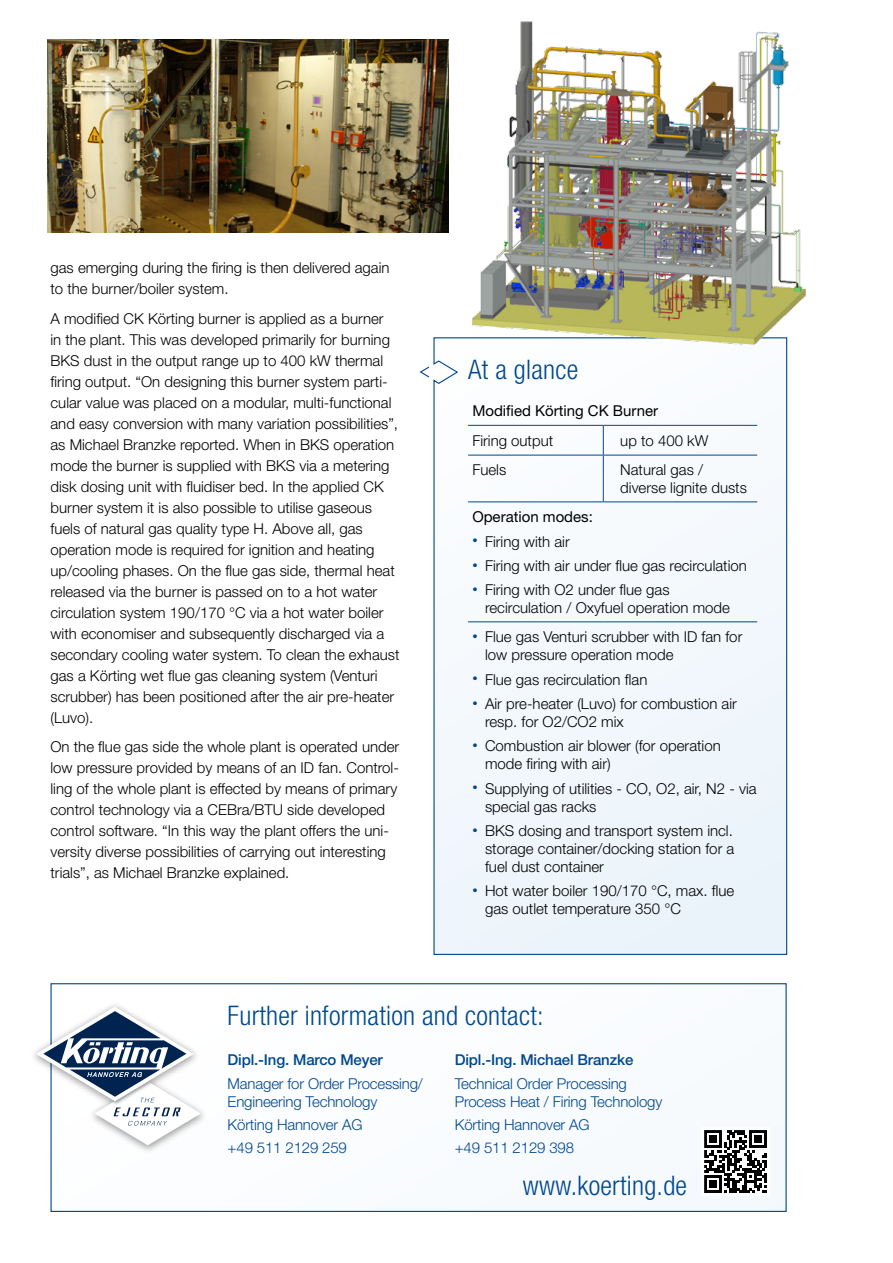
<style>
.page{position:relative;width:893px;height:1263px;background:#fff}
.page>*{position:absolute;margin:0;border:0;box-sizing:border-box;transform-origin:0 0}
.t1{font:300 condensed 27px "Helvetica Neue LT";letter-spacing:.01em;color:#00488e}
.t2{font:300 15px/21px "Helvetica Neue LT";color:#000}
.t3{font:300 15px/18px "Helvetica Neue LT";letter-spacing:-.01em;color:#00488e}
.t4{font:500 15px "Helvetica Neue LT";letter-spacing:-.01em;color:#00488e}
.t5{font:15px "Helvetica Neue LT";color:#000}
.s1{font-size:10.5px;color:#00488e}
</style>
<div class="page">
<svg style="left:50px;top:983px;width:737px;height:229px"></svg>
<svg style="left:700px;top:1125px;width:72px;height:72px"></svg>
<img style="left:34px;top:999px;width:174px;height:154px">
<svg style="left:36px;top:1007px;width:165px;height:138px"></svg>
<img style="left:48px;top:40px;width:401px;height:192px">
<svg style="left:433px;top:337px;width:355px;height:618px"></svg>
<hr style="left:468px;top:425px;width:135px;height:1px;background:#00488e">
<hr style="left:603px;top:425px;width:154px;height:1px;background:#00488e">
<svg style="left:603px;top:426px;width:1px;height:29px"></svg>
<hr style="left:468px;top:455px;width:135px;height:1px;background:#00488e">
<hr style="left:603px;top:455px;width:154px;height:1px;background:#00488e">
<hr style="left:603px;top:455px;width:1px;height:46px;background:#00488e">
<hr style="left:468px;top:501px;width:135px;height:1px;background:#00488e">
<hr style="left:603px;top:501px;width:154px;height:1px;background:#00488e">
<hr style="left:468px;top:621px;width:135px;height:1px;background:#00488e">
<hr style="left:603px;top:621px;width:154px;height:1px;background:#00488e">
<svg style="left:419px;top:366px;width:11px;height:12px"></svg>
<img style="left:456px;top:21px;width:351px;height:327px">
<p class="t2" style="left:51px;top:257px;width:340px">gas emerging during the firing is then delivered again to the burner/boiler system.</p>
<p class="t2" style="left:51px;top:308px;width:350px">A modified CK Körting burner is applied as a burner<br>in the plant. This was developed primarily for burning BKS dust in the output range up to 400 kW thermal firing output. “On designing this burner system parti&shy;cular value was placed on a modular, multi-functional and easy conversion with many variation possibilities”, as Michael Branzke reported. When in BKS operation mode the burner is supplied with BKS via a metering disk dosing unit with fluidiser bed. In the applied CK burner system it is also possible to utilise gaseous fuels of natural gas quality type H. Above all, gas operation mode is required for ignition and heating up/cooling phases. On the flue gas side, thermal heat released via the burner is passed on to a hot water circulation system 190/170 °C via a hot water boiler with economiser and subsequently discharged via a secondary cooling water system. To clean the exhaust gas a Körting wet flue gas cleaning system (Venturi scrubber) has been positioned after the air pre-heater (Luvo).</p>
<p class="t2" style="left:51px;top:736px;width:350px">On the flue gas side the whole plant is operated under low pressure provided by means of an ID fan. Control&shy;ling of the whole plant is effected by means of primary control technology via a CEBra/BTU side developed control software. “In this way the plant offers the uni&shy;versity diverse possibilities of carrying out interesting trials”, as Michael Branzke explained.</p>
<h1 class="t1" style="left:468px;top:354px;width:112px">At a glance</h1>
<p class="t5" style="left:472px;top:402px;width:187px">Modified Körting CK Burner</p>
<p class="t2" style="left:472px;top:429px;width:82px">Firing output</p>
<p class="t2" style="left:620px;top:429px;width:90px">up to 400 kW</p>
<p class="t2" style="left:472px;top:459px;width:35px">Fuels</p>
<p class="t2" style="left:620px;top:461px;width:128px;line-height:18px">Natural gas / diverse lignite dusts</p>
<p class="t5" style="left:472px;top:508px;width:122px">Operation modes:</p>
<p class="t2" style="left:472px;top:530px;width:99px"><span class="s1">•</span> Firing with air</p>
<p class="t2" style="left:472px;top:555px;width:276px"><span class="s1">•</span> Firing with air under flue gas recirculation</p>
<p class="t2" style="left:485px;top:581px;width:246px;line-height:18px;text-indent:-13px"><span class="s1">•</span> Firing with O2 under flue gas recirculation / Oxyfuel operation mode</p>
<p class="t2" style="left:485px;top:627px;width:259px;line-height:18px;text-indent:-13px"><span class="s1">•</span> Flue gas Venturi scrubber with ID fan for low pressure operation mode</p>
<p class="t2" style="left:472px;top:668px;width:177px"><span class="s1">•</span> Flue gas recirculation flan</p>
<p class="t2" style="left:485px;top:694px;width:253px;line-height:18px;text-indent:-13px"><span class="s1">•</span> Air pre-heater (Luvo) for combustion air resp. for O2/CO2 mix</p>
<p class="t2" style="left:485px;top:737px;width:237px;line-height:18px;text-indent:-13px"><span class="s1">•</span> Combustion air blower (for operation mode firing with air)</p>
<p class="t2" style="left:485px;top:779px;width:273px;line-height:18px;text-indent:-13px"><span class="s1">•</span> Supplying of utilities - CO, O2, air, N2 - via special gas racks</p>
<p class="t2" style="left:485px;top:821px;width:251px;line-height:18px;text-align:justify;text-indent:-13px"><span class="s1">•</span> BKS dosing and transport system incl. storage container/docking station for a fuel dust container</p>
<p class="t2" style="left:485px;top:882px;width:251px;line-height:18px;text-indent:-13px"><span class="s1">•</span> Hot water boiler 190/170 °C, max. flue gas outlet temperature 350 °C</p>
<h1 class="t1" style="left:228px;top:1000px;width:317px">Further information and contact:</h1>
<p class="t4" style="left:228px;top:1051px;width:157px">Dipl.-Ing. Marco Meyer</p>
<p class="t3" style="left:228px;top:1074px;width:197px">Manager for Order Processing/<br>Engineering Technology</p>
<p class="t3" style="left:228px;top:1113px;width:136px;line-height:23.2px">Körting Hannover AG +49 511 2129 259</p>
<p class="t4" style="left:455px;top:1051px;width:180px">Dipl.-Ing. Michael Branzke</p>
<p class="t3" style="left:455px;top:1074px;width:209px">Technical Order Processing<br>Process Heat / Firing Technology</p>
<p class="t3" style="left:455px;top:1113px;width:136px;line-height:23.2px">Körting Hannover AG +49 511 2129 398</p>
<h1 class="t1" style="left:523px;top:1170px;width:166px">www.koerting.de</h1>
</div>
